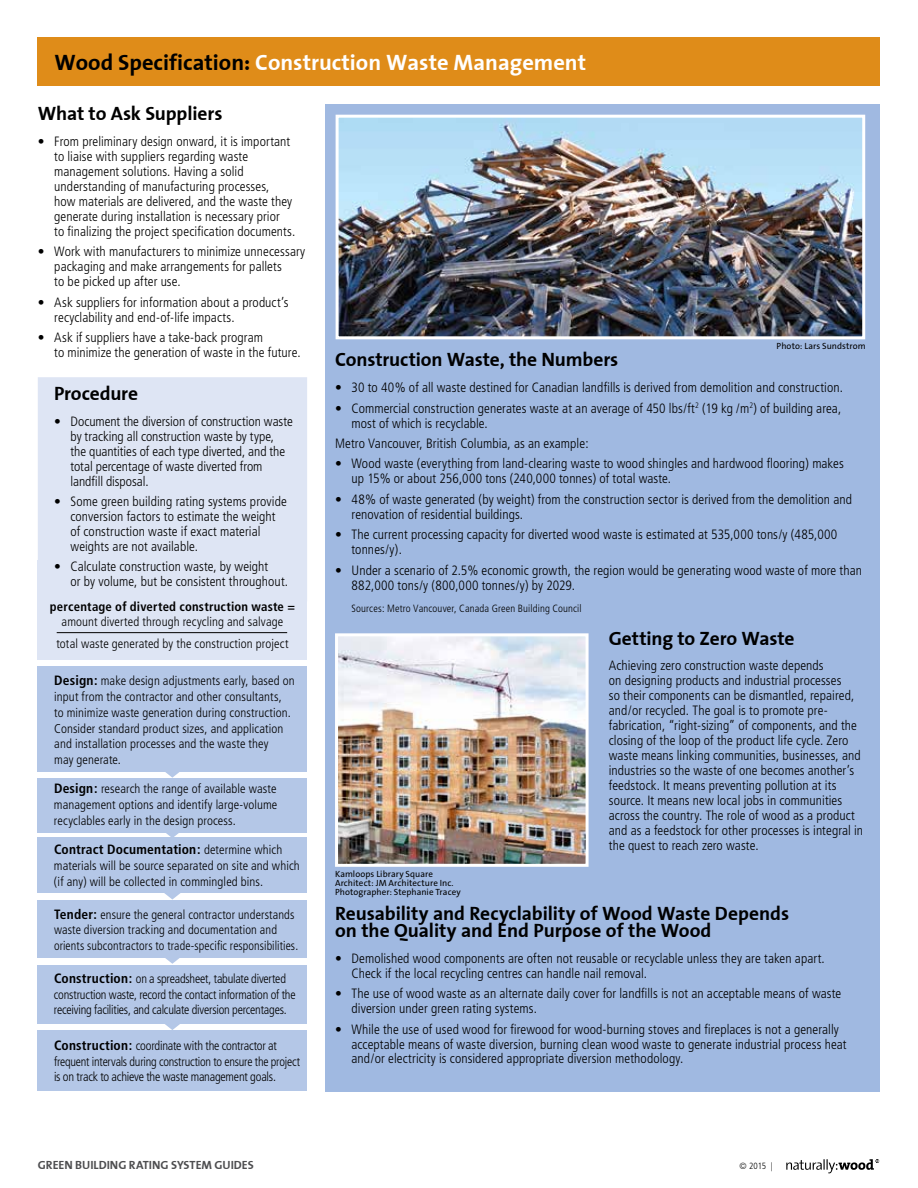
<style>
.page{position:relative;width:918px;height:1188px;background:#fff}
.page>*{position:absolute;margin:0;border:0;box-sizing:border-box;transform-origin:0 0}
.t1{font:700 22.5px "The Sans";color:#fff}
.t2{font:700 19.5px/16.5px "The Sans";letter-spacing:-.005em;color:#000}
.t3{font:300 condensed 13.5px/15px "Frutiger";letter-spacing:.005em;color:#000}
.t4{font:700 condensed 13.5px "Frutiger";letter-spacing:.015em;color:#000}
.t5{font:300 condensed 12.75px/15.8px "Frutiger";letter-spacing:.005em;color:#000}
.t6{font:300 condensed 12.75px/15.8px "Frutiger";letter-spacing:-.015em;color:#000;scale:.96 1}
.t7{font:300 condensed 12.75px/15.8px "Frutiger";letter-spacing:-.015em;color:#000}
.t8{font:700 condensed 12.75px "Frutiger";letter-spacing:.015em;color:#000}
.t9{font:700 12px "The Sans";color:#4d4d4f}
.t10{font:300 condensed 10.5px "Frutiger";letter-spacing:.015em;color:#000}
.t11{font:9px/9px "The Sans B5 Plain";letter-spacing:.01em;color:#000}
.t12{font:300 condensed 9px "Frutiger";color:#000}
.s1{color:#000}
.s2{font-weight:700;font-size:13.5px}
.s3{font-weight:300;font-size:12.75px}
</style>
<div class="page">
<div style="left:38px;top:666px;width:269px;height:105px;background:#b4c7e7"></div>
<div style="left:38px;top:778px;width:269px;height:54px;background:#b4c7e7"></div>
<div style="left:38px;top:838px;width:269px;height:55px;background:#b4c7e7"></div>
<div style="left:38px;top:901px;width:269px;height:57px;background:#b4c7e7"></div>
<div style="left:38px;top:965px;width:269px;height:59px;background:#b4c7e7"></div>
<div style="left:38px;top:1030px;width:269px;height:61px;background:#b4c7e7"></div>
<svg style="left:163px;top:771px;width:19px;height:7px"></svg>
<svg style="left:163px;top:832px;width:19px;height:6px"></svg>
<svg style="left:164px;top:893px;width:17px;height:7px"></svg>
<svg style="left:165px;top:958px;width:15px;height:6px"></svg>
<svg style="left:165px;top:1024px;width:15px;height:6px"></svg>
<div style="left:38px;top:377px;width:269px;height:281px;background:#dee5f4"></div>
<div style="left:38px;top:38px;width:842px;height:48px;background:#df8c19"></div>
<div style="left:325px;top:104px;width:555px;height:987px;background:#a0b9e1"></div>
<img style="left:340px;top:119px;width:521px;height:216px">
<div style="left:336px;top:115px;width:529px;height:224px;border:3px solid #fff"></div>
<img style="left:339px;top:637px;width:246px;height:226px">
<div style="left:335px;top:633px;width:254px;height:234px;border:3px solid #fff"></div>
<hr style="left:57px;top:632px;width:230px;height:1px;background:#000">
<svg style="left:786px;top:1159px;width:93px;height:14px"></svg>
<h1 class="t1" style="left:54px;top:44px;width:533px"><span class="s1">Wood Specification:</span> Construction Waste Management</h1>
<h2 class="t2" style="left:38px;top:105px;width:186px">What to Ask Suppliers</h2>
<p class="t3" style="left:54px;top:134px;width:243px;text-indent:-16px">• From preliminary design onward, it is important to liaise with suppliers regarding waste management solutions. Having a solid understanding of manufacturing processes,<br>how materials are delivered, and the waste they generate during installation is necessary prior<br>to finalizing the project specification documents.</p>
<p class="t3" style="left:54px;top:244px;width:253px;text-indent:-16px">• Work with manufacturers to minimize unnecessary packaging and make arrangements for pallets<br>to be picked up after use.</p>
<p class="t3" style="left:54px;top:295px;width:236px;text-indent:-16px">• Ask suppliers for information about a product’s recyclability and end-of-life impacts.</p>
<p class="t3" style="left:54px;top:330px;width:248px;text-indent:-16px">• Ask if suppliers have a take-back program<br>to minimize the generation of waste in the future.</p>
<p class="t11" style="left:777px;top:342px;width:91px">Photo: Lars Sundstrom</p>
<h2 class="t2" style="left:335px;top:351px;width:285px">Construction Waste, the Numbers</h2>
<p class="t3" style="left:335px;top:380px;width:509px">• 30 to 40% of all waste destined for Canadian landfills is derived from demolition and construction.</p>
<p class="t3" style="left:352px;top:401px;width:491px;text-indent:-17px">• Commercial construction generates waste at an average of 450 lbs/ft<sup>2</sup> (19 kg /m<sup>2</sup>) of building area, most of which is recyclable.</p>
<p class="t3" style="left:335px;top:436px;width:255px">Metro Vancouver, British Columbia, as an example:</p>
<p class="t3" style="left:352px;top:456px;width:494px;text-indent:-16px">• Wood waste (everything from land-clearing waste to wood shingles and hardwood flooring) makes up 15% or about 256,000 tons (240,000 tonnes) of total waste.</p>
<p class="t3" style="left:352px;top:492px;width:502px;text-indent:-16px">• 48% of waste generated (by weight) from the construction sector is derived from the demolition and renovation of residential buildings.</p>
<p class="t3" style="left:352px;top:527px;width:487px;text-indent:-16px">• The current processing capacity for diverted wood waste is estimated at 535,000 tons/y (485,000 tonnes/y).</p>
<p class="t3" style="left:352px;top:563px;width:512px;text-indent:-16px">• Under a scenario of 2.5% economic growth, the region would be generating wood waste of more than<br>882,000 tons/y (800,000 tonnes/y) by 2029.</p>
<p class="t10" style="left:352px;top:603px;width:232px">Sources: Metro Vancouver, Canada Green Building Council</p>
<h2 class="t2" style="left:54px;top:384px;width:86px">Procedure</h2>
<p class="t3" style="left:70px;top:414px;width:224px;text-indent:-16px">• Document the diversion of construction waste by tracking all construction waste by type, the quantities of each type diverted, and the total percentage of waste diverted from landfill disposal.</p>
<p class="t3" style="left:70px;top:494px;width:218px;text-indent:-16px">• Some green building rating systems provide conversion factors to estimate the weight of construction waste if exact material weights are not available.</p>
<p class="t3" style="left:70px;top:559px;width:219px;text-indent:-16px">• Calculate construction waste, by weight<br>or by volume, but be consistent throughout.</p>
<p class="t8" style="left:50px;top:599px;width:247px">percentage of diverted construction waste =</p>
<p class="t5" style="left:56px;top:611px;width:234px;line-height:21.6px;text-align:center">amount diverted through recycling and salvage total waste generated by the construction project</p>
<h2 class="t2" style="left:609px;top:629px;width:187px">Getting to Zero Waste</h2>
<p class="t3" style="left:609px;top:659px;width:256px">Achieving zero construction waste depends<br>on designing products and industrial processes<br>so their components can be dismantled, repaired, and/or recycled. The goal is to promote pre&shy;fabrication, “right-sizing” of components, and the closing of the loop of the product life cycle. Zero waste means linking communities, businesses, and industries so the waste of one becomes another’s feedstock. It means preventing pollution at its source. It means new local jobs in communities across the country. The role of wood as a product and as a feedstock for other processes is integral in the quest to reach zero waste.</p>
<p class="t5" style="left:54px;top:673px;width:242px"><span class="s2">Design:</span> make design adjustments early, based on input from the contractor and other consultants,<br>to minimize waste generation during construction.<br>Consider standard product sizes, and application and installation processes and the waste they<br>may generate.</p>
<p class="t5" style="left:54px;top:781px;width:225px;text-align:justify"><span class="s2">Design:</span> research the range of available waste management options and identify large-volume recyclables early in the design process.</p>
<p class="t4" style="left:54px;top:841px;width:230px">Contract Documentation: <span class="s3">determine which</span></p>
<p class="t5" style="left:54px;top:858px;width:247px">materials will be source separated on site and which (if any) will be collected in commingled bins.</p>
<p class="t5" style="left:54px;top:906px;width:246px"><span class="s2">Tender:</span> ensure the general contractor understands waste diversion tracking and documentation and orients subcontractors to trade-specific responsibilities.</p>
<p class="t6" style="left:54px;top:971px;width:253px"><span class="s2">Construction:</span> on a spreadsheet, tabulate diverted construction waste, record the contact information of the receiving facilities, and calculate diversion percentages.</p>
<p class="t11" style="left:335px;top:870px;width:127px">Kamloops Library Square<br>Architect: JM Architecture Inc.<br>Photographer: Stephanie Tracey</p>
<h2 class="t2" style="left:335px;top:905px;width:456px">Reusability and Recyclability of Wood Waste Depends on the Quality and End Purpose of the Wood</h2>
<p class="t3" style="left:352px;top:951px;width:475px;text-indent:-16px">• Demolished wood components are often not reusable or recyclable unless they are taken apart.<br>Check if the local recycling centres can handle nail removal.</p>
<p class="t3" style="left:352px;top:986px;width:491px;text-indent:-16px">• The use of wood waste as an alternate daily cover for landfills is not an acceptable means of waste diversion under green rating systems.</p>
<p class="t3" style="left:352px;top:1022px;width:497px;text-indent:-16px">• While the use of used wood for firewood for wood-burning stoves and fireplaces is not a generally acceptable means of waste diversion, burning clean wood waste to generate industrial process heat and/or electricity is considered appropriate diversion methodology.</p>
<p class="t7" style="left:54px;top:1038px;width:248px"><span class="s2">Construction:</span> coordinate with the contractor at frequent intervals during construction to ensure the project is on track to achieve the waste management goals.</p>
<p class="t9" style="left:38px;top:1155px;width:217px">GREEN BUILDING RATING SYSTEM GUIDES</p>
<p class="t12" style="left:740px;top:1161px;width:35px">© 2015 |</p>
</div>
